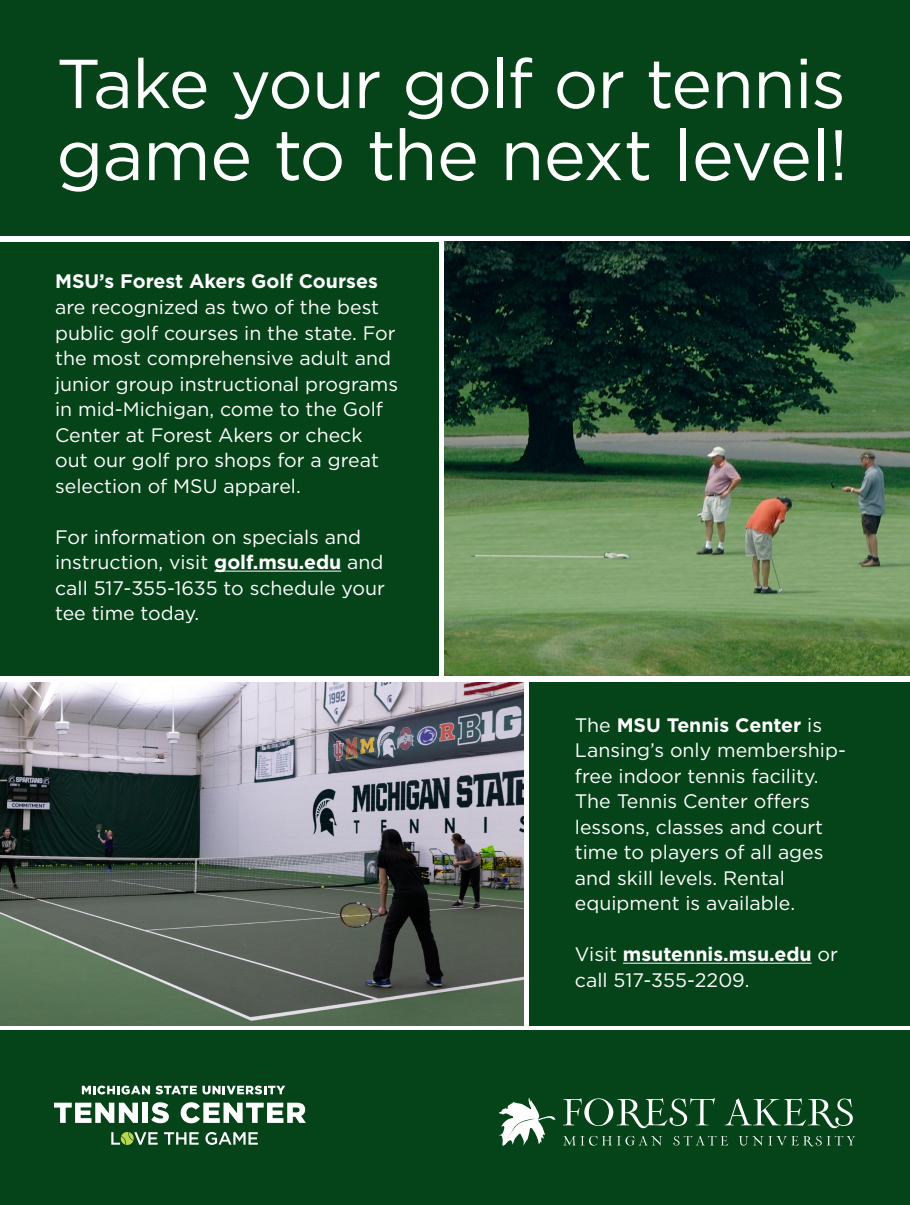
<style>
.page{position:relative;width:910px;height:1205px;background:#fff}
.page>*{position:absolute;margin:0;border:0;box-sizing:border-box;transform-origin:0 0}
.Body_Copy{font:71.25px "Gotham";letter-spacing:-.015em;color:#fff}
.Body_Copy-2{font:69px "Gotham";letter-spacing:-.015em;color:#fff}
.t1{font:19.5px/25.5px "Gotham";color:#fff}
.s1{font-weight:700}
</style>
<div class="page">
<div style="left:0;top:0;width:909px;height:235px;background:#054318"></div>
<div style="left:0;top:242px;width:438px;height:433px;background:#054318"></div>
<div style="left:529px;top:682px;width:380px;height:342px;background:#054318"></div>
<div style="left:0;top:1030px;width:909px;height:174px;background:#054318"></div>
<hr style="left:214px;top:570px;width:127px;height:1px;background:#fff">
<hr style="left:622px;top:962px;width:189px;height:1px;background:#fff">
<img style="left:445px;top:241px;width:464px;height:434px">
<img style="left:0;top:682px;width:523px;height:342px">
<svg style="left:82px;top:1085px;width:203px;height:9px"></svg>
<svg style="left:54px;top:1102px;width:84px;height:20px"></svg>
<div style="left:142px;top:1102px;width:6px;height:20px;background:#fff"></div>
<svg style="left:151px;top:1102px;width:18px;height:21px"></svg>
<svg style="left:181px;top:1102px;width:125px;height:21px"></svg>
<svg style="left:111px;top:1132px;width:47px;height:12px"></svg>
<svg style="left:164px;top:1132px;width:35px;height:12px"></svg>
<svg style="left:205px;top:1132px;width:53px;height:12px"></svg>
<svg style="left:498px;top:1097px;width:357px;height:49px"></svg>
<p class="Body_Copy-2" style="left:56px;top:39px;width:791px">Take your golf or tennis</p>
<p class="Body_Copy" style="left:56px;top:109px;width:793px">game to the next level!</p>
<p class="t1" style="left:55px;top:268px;width:344px"><span class="s1">MSU’s Forest Akers Golf Courses </span>are recognized as two of the best public golf courses in the state. For the most comprehensive adult and junior group instructional programs in mid-Michigan, come to the Golf<br>Center at Forest Akers or check out our golf pro shops for a great selection of MSU apparel.</p>
<p class="t1" style="left:55px;top:523px;width:331px">For information on specials and instruction, visit <span class="s1">golf.msu.edu</span> and call 517-355-1635 to schedule your tee time today.</p>
<p class="t1" style="left:575px;top:711px;width:272px">The <span class="s1">MSU Tennis Center</span> is<br>Lansing’s only membership&shy;free indoor tennis facility.<br>The Tennis Center offers lessons, classes and court time to players of all ages and skill levels. Rental equipment is available.</p>
<p class="t1" style="left:575px;top:941px;width:264px">Visit <span class="s1">msutennis.msu.edu</span> or call 517-355-2209.</p>
</div>
